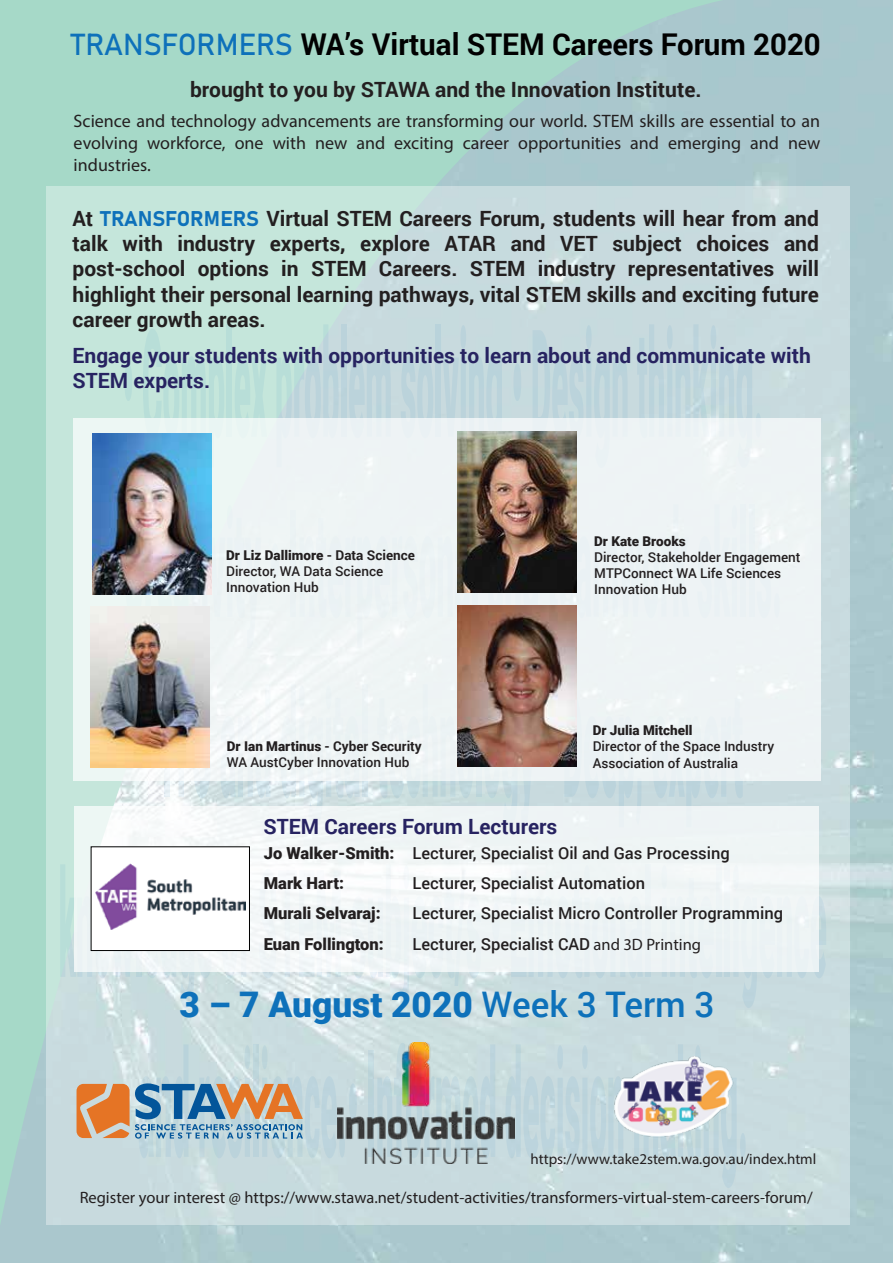
<style>
.page{position:relative;width:893px;height:1263px;background:#fff}
.page>*{position:absolute;margin:0;border:0;box-sizing:border-box;transform-origin:0 0}
.t1{font:900 35.25px "Roboto";color:#0e71ba}
.t2{font:700 30px "Roboto";color:#010101}
.t3{font:700 21px/25.2px "Roboto";color:#231f20;text-align:justify}
.t4{font:700 21px/25.2px "Roboto";color:#272361}
.t5{font:18px/21.6px "Myriad Pro";color:#231f20;text-align:justify}
.t6{font:500 16.5px/30.3px "Roboto";color:#231f20}
.t7{font:16.5px "Myriad Pro";color:#231f20}
.t8{font:900 16.5px "Roboto";color:#231f20}
.t9{font:15px "Myriad Pro";color:#231f20}
.t10{font:500 13.5px/16.2px "Roboto";color:#231f20}
.t11{font:900 13.5px "Roboto";color:#231f20}
.s1{font-family:"Bahnschrift";font-weight:400;color:#0e71ba}
.s2{font-weight:900}
.s3{font-weight:700}
.s4{font-family:"Myriad Pro";font-weight:400}
.s5{font-weight:500}
</style>
<div class="page">
<div style="left:46px;top:187px;width:803px;height:1038px;background:#c8dcde"></div>
<svg style="left:125px;top:363px;width:7px;height:38px"></svg>
<svg style="left:143px;top:329px;width:81px;height:89px"></svg>
<div style="left:227px;top:324px;width:5px;height:113px;background:#b8ded8"></div>
<svg style="left:235px;top:356px;width:32px;height:62px"></svg>
<svg style="left:277px;top:324px;width:61px;height:94px"></svg>
<div style="left:341px;top:324px;width:5px;height:113px;background:#bbd3db"></div>
<svg style="left:349px;top:356px;width:42px;height:62px"></svg>
<svg style="left:401px;top:356px;width:32px;height:62px"></svg>
<div style="left:436px;top:324px;width:5px;height:113px;background:#bbd3db"></div>
<svg style="left:443px;top:326px;width:59px;height:92px"></svg>
<svg style="left:514px;top:364px;width:7px;height:37px"></svg>
<svg style="left:533px;top:325px;width:94px;height:93px"></svg>
<svg style="left:637px;top:325px;width:123px;height:93px"></svg>
<svg style="left:164px;top:781px;width:5px;height:16px"></svg>
<svg style="left:172px;top:781px;width:39px;height:17px"></svg>
<svg style="left:220px;top:781px;width:50px;height:17px"></svg>
<svg style="left:281px;top:781px;width:79px;height:25px"></svg>
<svg style="left:362px;top:781px;width:5px;height:15px"></svg>
<svg style="left:377px;top:781px;width:95px;height:17px"></svg>
<div style="left:476px;top:684px;width:5px;height:113px;background:#c1d8dd"></div>
<svg style="left:488px;top:781px;width:42px;height:25px"></svg>
<svg style="left:565px;top:781px;width:76px;height:25px"></svg>
<svg style="left:654px;top:781px;width:88px;height:25px"></svg>
<svg style="left:60px;top:864px;width:74px;height:114px"></svg>
<svg style="left:136px;top:971px;width:5px;height:6px"></svg>
<svg style="left:144px;top:971px;width:68px;height:37px"></svg>
<svg style="left:222px;top:971px;width:28px;height:7px"></svg>
<svg style="left:259px;top:971px;width:82px;height:7px"></svg>
<svg style="left:351px;top:971px;width:130px;height:38px"></svg>
<svg style="left:511px;top:971px;width:132px;height:7px"></svg>
<svg style="left:645px;top:971px;width:5px;height:6px"></svg>
<svg style="left:661px;top:971px;width:53px;height:7px"></svg>
<svg style="left:716px;top:971px;width:5px;height:6px"></svg>
<svg style="left:725px;top:971px;width:5px;height:6px"></svg>
<svg style="left:733px;top:865px;width:93px;height:143px"></svg>
<svg style="left:514px;top:1045px;width:83px;height:113px"></svg>
<svg style="left:722px;top:1134px;width:23px;height:54px"></svg>
<svg style="left:77px;top:1044px;width:261px;height:114px"></svg>
<img style="left:338px;top:1043px;width:176px;height:121px">
<div style="left:73px;top:418px;width:747px;height:363px;background:#eef3f5"></div>
<div style="left:75px;top:806px;width:744px;height:165px;background:#eff5f5"></div>
<img style="left:93px;top:433px;width:118px;height:161px">
<img style="left:91px;top:606px;width:118px;height:162px">
<img style="left:458px;top:432px;width:118px;height:161px">
<img style="left:458px;top:605px;width:118px;height:161px">
<img style="left:597px;top:1045px;width:145px;height:129px">
<div style="left:91px;top:846px;width:159px;height:105px;background:#fff;border:1px solid #000"></div>
<img style="left:95px;top:863px;width:150px;height:67px">
<h2 class="t2" style="left:71px;top:24px;width:751px"><span class="s1">TRANSFORMERS</span> WA’s Virtual STEM Careers Forum 2020</h2>
<p class="t3" style="left:190px;top:76px;width:513px">brought to you by STAWA and the Innovation Institute.</p>
<p class="t5" style="left:74px;top:110px;width:748px">Science and technology advancements are transforming our world. STEM skills are essential to an evolving workforce, one with new and exciting career opportunities and emerging and new industries.</p>
<p class="t3" style="left:73px;top:205px;width:748px">At <span class="s1">TRANSFORMERS</span> Virtual STEM Careers Forum, students will hear from and talk with industry experts, explore ATAR and VET subject choices and post-school options in STEM Careers. STEM industry representatives will highlight their personal learning pathways, vital STEM skills and exciting future career growth areas.</p>
<p class="t4" style="left:73px;top:342px;width:740px">Engage your students with opportunities to learn about and communicate with<br>STEM experts.</p>
<p class="t10" style="left:226px;top:546px;width:190px"><span class="s2">Dr Liz Dallimore</span> <span class="s3">- Data Science<br></span>Director, WA Data Science<br>Innovation Hub</p>
<p class="t11" style="left:594px;top:531px;width:93px">Dr Kate Brooks</p>
<p class="t10" style="left:594px;top:548px;width:208px">Director, Stakeholder Engagement<br>MTPConnect WA Life Sciences<br>Innovation Hub</p>
<p class="t10" style="left:227px;top:737px;width:196px"><span class="s2">Dr Ian Martinus</span> <span class="s3">- Cyber Security<br></span>WA AustCyber Innovation Hub</p>
<p class="t4" style="left:264px;top:813px;width:295px">STEM Careers Forum Lecturers</p>
<p class="t11" style="left:593px;top:721px;width:101px">Dr Julia Mitchell</p>
<p class="t10" style="left:593px;top:738px;width:183px">Director of the Space Industry<br>Association of Australia</p>
<p class="t6" style="left:264px;top:837px;width:467px"><span class="s2">Jo Walker-Smith:</span> Lecturer, Specialist Oil and Gas Processing<br><span class="s2">Mark Hart:</span></p>
<p class="t6" style="left:413px;top:867px;width:234px">Lecturer, Specialist Automation</p>
<p class="t8" style="left:264px;top:902px;width:118px">Murali Selvaraj:</p>
<p class="t6" style="left:413px;top:898px;width:372px">Lecturer, Specialist Micro Controller Programming</p>
<p class="t8" style="left:264px;top:932px;width:122px">Euan Follington:</p>
<p class="t6" style="left:413px;top:928px;width:290px">Lecturer, Specialist CAD <span class="s4">and 3D Printing</span></p>
<h1 class="t1" style="left:179px;top:980px;width:537px">3 – 7 August 2020 <span class="s5">Week 3 Term 3</span></h1>
<p class="t9" style="left:531px;top:1150px;width:287px">https://www.take2stem.wa.gov.au/index.html</p>
<p class="t7" style="left:80px;top:1187px;width:734px">Register your interest @ https://www.stawa.net/student-activities/transformers-virtual-stem-careers-forum/</p>
</div>
